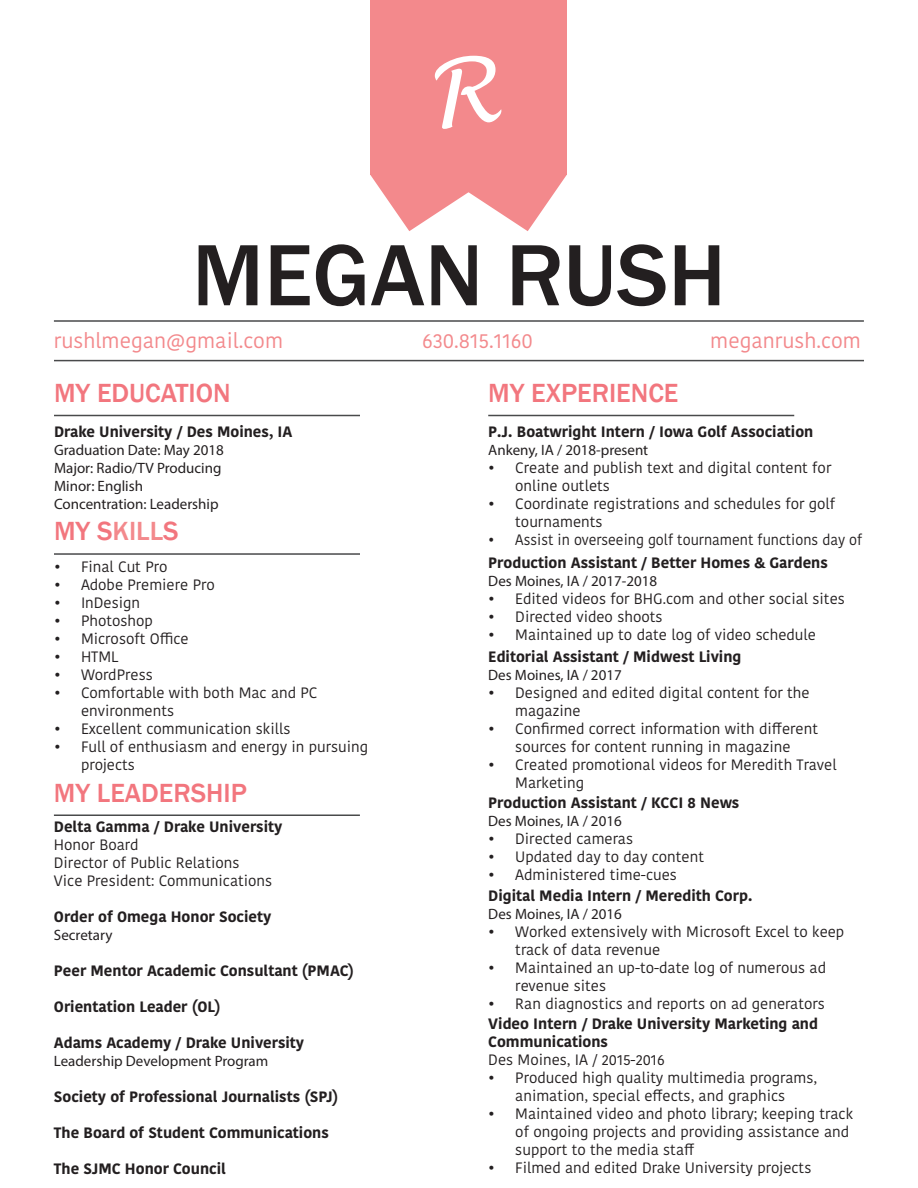
<style>
.page{position:relative;width:918px;height:1188px;background:#fff}
.page>*{position:absolute;margin:0;border:0;box-sizing:border-box;transform-origin:0 0}
.t1{font:500 90px "Franklin Gothic";color:#231f20}
.t2{font:italic 90px "Lucida Handwriting";color:#fff}
.t3{font:500 27px "Franklin Gothic";color:#f2767e}
.t4{font:21px "Kohinoor Devanagari";color:#f3898c}
.t5{font:15px/18px "Kohinoor Devanagari";color:#231f20}
.t6{font:700 15px/18px "Kohinoor Devanagari";color:#231f20}
.t7{font:15px "Myriad Pro";color:#231f20}
.t8{font:15px "Kohinoor Devanagari";color:#231f20;scale:.95 1}
.s1{color:#f3898c}
</style>
<div class="page">
<div style="left:370px;top:0;width:197px;height:175px;background:#f3898c"></div>
<svg style="left:370px;top:175px;width:197px;height:56px"></svg>
<hr style="left:54px;top:360px;width:810px;height:1px;background:#494a4b">
<hr style="left:54px;top:320px;width:810px;height:2px;background:#494a4b">
<hr style="left:488px;top:415px;width:306px;height:1px;background:#494a4b">
<hr style="left:54px;top:415px;width:306px;height:1px;background:#494a4b">
<hr style="left:54px;top:553px;width:306px;height:2px;background:#494a4b">
<hr style="left:54px;top:814px;width:306px;height:2px;background:#494a4b">
<p class="t2" style="left:427px;top:36px;width:74px">R</p>
<p class="t1" style="left:192px;top:220px;width:535px">MEGAN RUSH</p>
<p class="t4" style="left:54px;top:328px;width:231px">rushlmegan@gmail.com</p>
<p class="t3" style="left:54px;top:376px;width:178px">MY EDUCATION</p>
<p class="t3" style="left:488px;top:376px;width:192px">MY EXPERIENCE</p>
<p class="t4" style="left:710px;top:329px;width:152px">meganrush.com</p>
<p class="t4" style="left:422px;top:328px;width:112px">630.815.1160</p>
<p class="t6" style="left:54px;top:422px;width:240px">Drake University / Des Moines, IA</p>
<p class="t7" style="left:54px;top:440px;width:171px">Graduation Date: May 2018</p>
<p class="t7" style="left:54px;top:458px;width:169px">Major: Radio/TV Producing</p>
<p class="t7" style="left:54px;top:476px;width:91px">Minor: English</p>
<p class="t7" style="left:54px;top:494px;width:166px">Concentration: Leadership</p>
<p class="t3" style="left:54px;top:514px;width:126px">MY S<span class="s1">KILL</span>S</p>
<p class="t5" style="left:54px;top:557px;width:115px">• Final Cut Pro</p>
<p class="t5" style="left:54px;top:575px;width:162px">• Adobe Premiere Pro</p>
<p class="t5" style="left:54px;top:593px;width:88px">• InDesign</p>
<p class="t5" style="left:54px;top:611px;width:100px">• Photoshop</p>
<p class="t5" style="left:54px;top:629px;width:136px">• Microsoft Office</p>
<p class="t5" style="left:54px;top:647px;width:66px">• HTML</p>
<p class="t5" style="left:54px;top:665px;width:100px">• WordPress</p>
<p class="t5" style="left:81px;top:683px;width:238px;text-indent:-27px">• Comfortable with both Mac and PC environments</p>
<p class="t5" style="left:54px;top:719px;width:238px">• Excellent communication skills</p>
<p class="t5" style="left:81px;top:737px;width:289px;text-indent:-27px">• Full of enthusiasm and energy in pursuing projects</p>
<p class="t3" style="left:54px;top:776px;width:194px">MY LEADERSHIP</p>
<p class="t6" style="left:54px;top:817px;width:230px">Delta Gamma / Drake University</p>
<p class="t5" style="left:54px;top:836px;width:86px">Honor Board</p>
<p class="t5" style="left:54px;top:854px;width:187px">Director of Public Relations</p>
<p class="t5" style="left:54px;top:872px;width:220px">Vice President: Communications</p>
<p class="t6" style="left:54px;top:907px;width:219px">Order of Omega Honor Society</p>
<p class="t7" style="left:54px;top:925px;width:60px">Secretary</p>
<p class="t6" style="left:54px;top:961px;width:302px">Peer Mentor Academic Consultant (PMAC)</p>
<p class="t6" style="left:54px;top:997px;width:168px">Orientation Leader (OL)</p>
<p class="t6" style="left:54px;top:1033px;width:252px">Adams Academy / Drake University</p>
<p class="t7" style="left:54px;top:1051px;width:216px">Leadership Development Program</p>
<p class="t6" style="left:54px;top:1087px;width:286px">Society of Professional Journalists (SPJ)</p>
<p class="t6" style="left:54px;top:1123px;width:276px">The Board of Student Communications</p>
<p class="t6" style="left:54px;top:1159px;width:173px">The SJMC Honor Council</p>
<p class="t6" style="left:488px;top:423px;width:327px">P.J. Boatwright Intern / Iowa Golf Association</p>
<p class="t7" style="left:488px;top:441px;width:162px">Ankeny, IA / 2018-present</p>
<p class="t5" style="left:515px;top:459px;width:318px;text-indent:-27px">• Create and publish text and digital content for online outlets</p>
<p class="t5" style="left:515px;top:495px;width:322px;text-indent:-27px">• Coordinate registrations and schedules for golf tournaments</p>
<p class="t8" style="left:488px;top:531px;width:395px">• Assist in overseeing golf tournament functions day of</p>
<p class="t6" style="left:488px;top:554px;width:341px">Production Assistant / Better Homes &amp; Gardens</p>
<p class="t7" style="left:488px;top:572px;width:170px">Des Moines, IA / 2017-2018</p>
<p class="t5" style="left:488px;top:590px;width:358px">• Edited videos for BHG.com and other social sites</p>
<p class="t5" style="left:488px;top:608px;width:176px">• Directed video shoots</p>
<p class="t5" style="left:488px;top:626px;width:329px">• Maintained up to date log of video schedule</p>
<p class="t6" style="left:488px;top:647px;width:255px">Editorial Assistant / Midwest Living</p>
<p class="t7" style="left:488px;top:665px;width:135px">Des Moines, IA / 2017</p>
<p class="t5" style="left:515px;top:684px;width:296px;text-indent:-27px">• Designed and edited digital content for the magazine</p>
<p class="t5" style="left:488px;top:720px;width:331px;text-align:center">• Confirmed correct information with different sources for content running in magazine</p>
<p class="t5" style="left:515px;top:756px;width:323px;text-indent:-27px">• Created promotional videos for Meredith Travel<br>Marketing</p>
<p class="t6" style="left:488px;top:794px;width:253px">Production Assistant / KCCI 8 News</p>
<p class="t7" style="left:488px;top:812px;width:135px">Des Moines, IA / 2016</p>
<p class="t5" style="left:488px;top:830px;width:146px">• Directed cameras</p>
<p class="t5" style="left:488px;top:848px;width:217px">• Updated day to day content</p>
<p class="t5" style="left:488px;top:866px;width:190px">• Administered time-cues</p>
<p class="t6" style="left:488px;top:886px;width:265px">Digital Media Intern / Meredith Corp.</p>
<p class="t7" style="left:488px;top:905px;width:135px">Des Moines, IA / 2016</p>
<p class="t5" style="left:515px;top:923px;width:331px;text-indent:-27px">• Worked extensively with Microsoft Excel to keep track of data revenue</p>
<p class="t5" style="left:515px;top:959px;width:312px;text-indent:-27px">• Maintained an up-to-date log of numerous ad revenue sites</p>
<p class="t5" style="left:488px;top:995px;width:338px">• Ran diagnostics and reports on ad generators</p>
<p class="t6" style="left:488px;top:1015px;width:331px">Video Intern / Drake University Marketing and<br>Communications</p>
<p class="t5" style="left:488px;top:1051px;width:178px">Des Moines, IA / 2015-2016</p>
<p class="t5" style="left:488px;top:1069px;width:330px;text-align:center">• Produced high quality multimedia programs, animation, special effects, and graphics</p>
<p class="t5" style="left:515px;top:1105px;width:339px;text-indent:-27px">• Maintained video and photo library; keeping track of ongoing projects and providing assistance and support to the media staff</p>
<p class="t5" style="left:488px;top:1159px;width:325px">• Filmed and edited Drake University projects</p>
</div>
